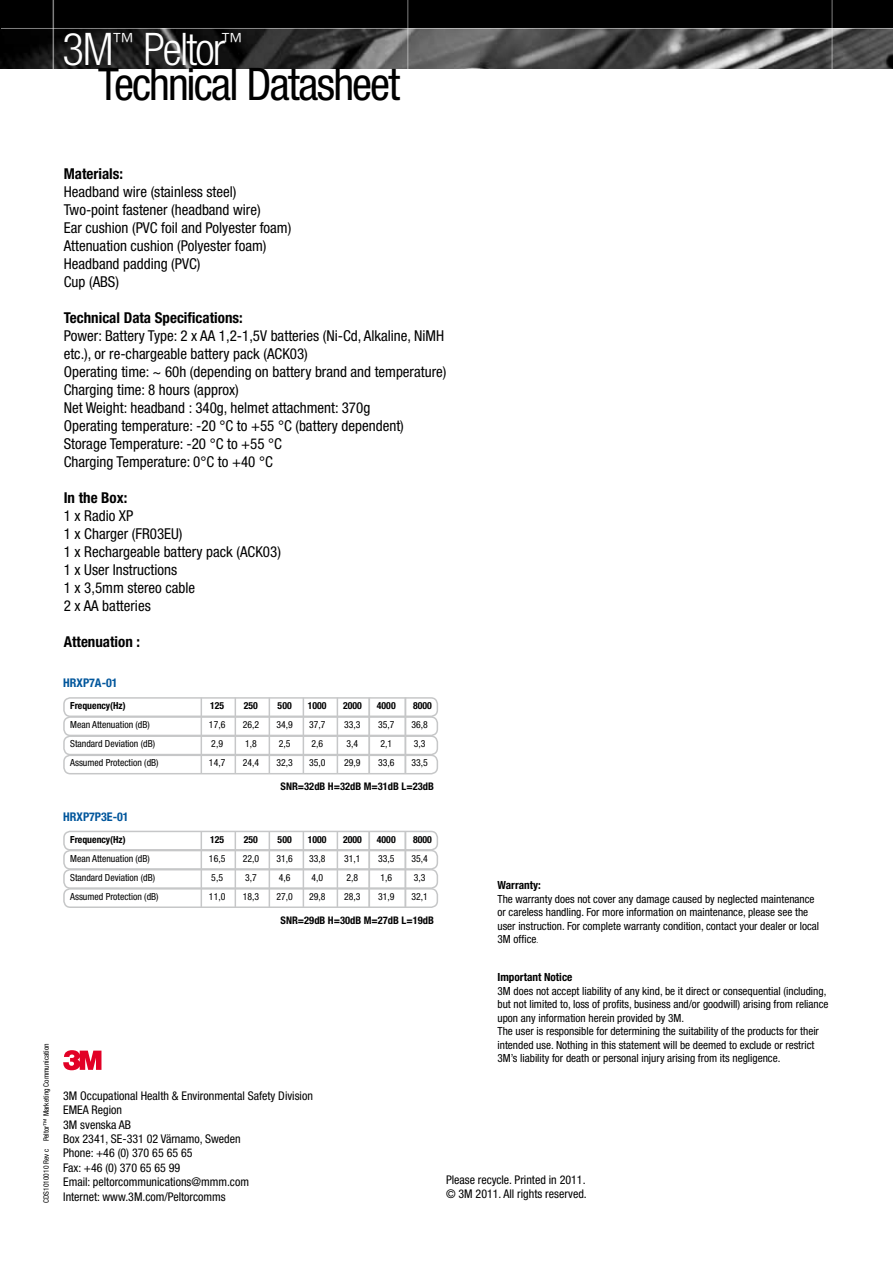
<style>
.page{position:relative;width:893px;height:1263px;background:#fff}
.page>*{position:absolute;margin:0;border:0;box-sizing:border-box;transform-origin:0 0}
.t1{font:condensed 45px/35.1px "Helvetica Neue LT Pro";letter-spacing:-.04em;color:#000}
.t2{font:condensed 15px/18px "Helvetica Neue LT Pro";color:#000}
.t3{font:700 condensed 15px "Helvetica Neue LT Pro";color:#000}
.t4{font:condensed 12px/14.4px "Helvetica Neue LT Pro";color:#000}
.t5{font:700 condensed 12px "Helvetica Neue LT Pro";color:#00569c}
.t6{font:condensed 11.25px/13.5px "Helvetica Neue LT Pro";color:#000}
.t7{font:700 condensed 11.25px "Helvetica Neue LT Pro";color:#000}
.t8{font:700 condensed 10.5px "Helvetica Neue LT Pro";color:#000}
.t9{font:condensed 9.75px "Helvetica Neue LT Pro";color:#000}
.t10{font:700 condensed 9.75px "Helvetica Neue LT Pro";color:#000}
.t11{font:condensed 7.5px "Helvetica Neue LT Pro";color:#000}
.s1{font-weight:300;color:#fff}
.s2{font-size:7.5px}
</style>
<div class="page">
<div style="left:0;top:0;width:893px;height:29px;background:#000"></div>
<img style="left:0;top:29px;width:893px;height:39px">
<hr style="left:832px;top:0;width:1px;height:76px;background:#fff">
<hr style="left:1px;top:28px;width:892px;height:1px;background:#fff">
<hr style="left:53px;top:0;width:1px;height:81px;background:#fff">
<hr style="left:407px;top:0;width:1px;height:99px;background:#fff">
<svg style="left:63px;top:1050px;width:38px;height:20px"></svg>
<hr style="left:201px;top:698px;width:1px;height:75px;background:#c6c7c8">
<hr style="left:235px;top:698px;width:1px;height:75px;background:#c6c7c8">
<hr style="left:269px;top:698px;width:1px;height:75px;background:#c6c7c8">
<hr style="left:303px;top:698px;width:1px;height:75px;background:#c6c7c8">
<hr style="left:337px;top:698px;width:1px;height:75px;background:#c6c7c8">
<div style="left:63px;top:697px;width:375px;height:20px;border:2px solid #c6c7c8;border-radius:6px"></div>
<div style="left:63px;top:716px;width:375px;height:20px;border:2px solid #c6c7c8;border-radius:6px"></div>
<div style="left:63px;top:735px;width:375px;height:20px;border:2px solid #c6c7c8;border-radius:6px"></div>
<div style="left:63px;top:754px;width:375px;height:20px;border:2px solid #c6c7c8;border-radius:6px"></div>
<hr style="left:369px;top:698px;width:1px;height:75px;background:#c6c7c8">
<hr style="left:405px;top:698px;width:1px;height:75px;background:#c6c7c8">
<hr style="left:201px;top:831px;width:1px;height:76px;background:#c6c7c8">
<hr style="left:235px;top:831px;width:1px;height:76px;background:#c6c7c8">
<hr style="left:269px;top:831px;width:1px;height:76px;background:#c6c7c8">
<hr style="left:303px;top:831px;width:1px;height:76px;background:#c6c7c8">
<hr style="left:337px;top:831px;width:1px;height:76px;background:#c6c7c8">
<div style="left:63px;top:831px;width:375px;height:19px;border:2px solid #c6c7c8;border-radius:6px"></div>
<div style="left:63px;top:850px;width:375px;height:20px;border:2px solid #c6c7c8;border-radius:6px"></div>
<div style="left:63px;top:869px;width:375px;height:20px;border:2px solid #c6c7c8;border-radius:6px"></div>
<div style="left:63px;top:888px;width:375px;height:20px;border:2px solid #c6c7c8;border-radius:6px"></div>
<hr style="left:369px;top:831px;width:1px;height:76px;background:#c6c7c8">
<hr style="left:405px;top:831px;width:1px;height:76px;background:#c6c7c8">
<h1 class="t1" style="left:98px;top:31px;width:304px;text-indent:-35px"><span class="s1">3M</span><sup>™</sup> <span class="s1">Peltor</span><sup>™<br></sup>Technical Datasheet</h1>
<p class="t11" style="left:42px;top:1203px;width:161px;rotate:-90deg">CDS1010010 Rev c Peltor™ Marketing Communication</p>
<p class="t3" style="left:64px;top:165px;width:61px">Materials:</p>
<p class="t2" style="left:64px;top:183px;width:229px">Headband wire (stainless steel)<br>Two-point fastener (headband wire)<br>Ear cushion (PVC foil and Polyester foam)<br>Attenuation cushion (Polyester foam)<br>Headband padding (PVC)<br>Cup (ABS)</p>
<p class="t3" style="left:64px;top:309px;width:181px">Technical Data Specifications:</p>
<p class="t2" style="left:64px;top:327px;width:384px">Power: Battery Type: 2 x AA 1,2-1,5V batteries (Ni-Cd, Alkaline, NiMH etc.), or re-chargeable battery pack (ACK03)<br>Operating time: ~ 60h (depending on battery brand and temperature)<br>Charging time: 8 hours (approx)<br>Net Weight: headband : 340g, helmet attachment: 370g<br>Operating temperature: -20 °C to +55 °C (battery dependent)<br>Storage Temperature: -20 °C to +55 °C<br>Charging Temperature: 0°C to +40 °C</p>
<p class="t3" style="left:64px;top:489px;width:65px">In the Box:</p>
<p class="t2" style="left:64px;top:507px;width:219px">1 x Radio XP<br>1 x Charger (FR03EU)<br>1 x Rechargeable battery pack (ACK03)<br>1 x User Instructions<br>1 x 3,5mm stereo cable<br>2 x AA batteries</p>
<p class="t3" style="left:64px;top:633px;width:78px">Attenuation :</p>
<p class="t5" style="left:63px;top:676px;width:56px">HRXP7A-01</p>
<p class="t10" style="left:70px;top:700px;width:57px">Frequency(Hz)</p>
<p class="t10" style="left:210px;top:700px;width:16px">125</p>
<p class="t10" style="left:244px;top:700px;width:16px">250</p>
<p class="t10" style="left:278px;top:700px;width:16px">500</p>
<p class="t10" style="left:308px;top:700px;width:20px">1000</p>
<p class="t10" style="left:343px;top:700px;width:20px">2000</p>
<p class="t10" style="left:377px;top:700px;width:20px">4000</p>
<p class="t10" style="left:413px;top:700px;width:20px">8000</p>
<p class="t9" style="left:70px;top:719px;width:81px">Mean Attenuation (dB)</p>
<p class="t9" style="left:209px;top:719px;width:18px">17,6</p>
<p class="t9" style="left:243px;top:719px;width:18px">26,2</p>
<p class="t9" style="left:276px;top:719px;width:18px">34,9</p>
<p class="t9" style="left:309px;top:719px;width:18px">37,7</p>
<p class="t9" style="left:344px;top:719px;width:18px">33,3</p>
<p class="t9" style="left:378px;top:719px;width:18px">35,7</p>
<p class="t9" style="left:411px;top:719px;width:18px">36,8</p>
<p class="t9" style="left:70px;top:738px;width:86px">Standard Deviation (dB)</p>
<p class="t9" style="left:211px;top:738px;width:13px">2,9</p>
<p class="t9" style="left:245px;top:738px;width:13px">1,8</p>
<p class="t9" style="left:279px;top:738px;width:13px">2,5</p>
<p class="t9" style="left:311px;top:738px;width:13px">2,6</p>
<p class="t9" style="left:347px;top:738px;width:13px">3,4</p>
<p class="t9" style="left:380px;top:738px;width:13px">2,1</p>
<p class="t9" style="left:414px;top:738px;width:13px">3,3</p>
<p class="t9" style="left:70px;top:757px;width:90px">Assumed Protection (dB)</p>
<p class="t9" style="left:209px;top:757px;width:18px">14,7</p>
<p class="t9" style="left:243px;top:757px;width:18px">24,4</p>
<p class="t9" style="left:276px;top:757px;width:18px">32,3</p>
<p class="t9" style="left:309px;top:757px;width:18px">35,0</p>
<p class="t9" style="left:344px;top:757px;width:18px">29,9</p>
<p class="t9" style="left:378px;top:757px;width:18px">33,6</p>
<p class="t9" style="left:411px;top:757px;width:18px">33,5</p>
<p class="t8" style="left:281px;top:780px;width:155px">SNR=32dB H=32dB M=31dB L=23dB</p>
<p class="t5" style="left:63px;top:809px;width:67px">HRXP7P3E-01</p>
<p class="t10" style="left:70px;top:833px;width:57px">Frequency(Hz)</p>
<p class="t10" style="left:210px;top:833px;width:16px">125</p>
<p class="t10" style="left:244px;top:833px;width:16px">250</p>
<p class="t10" style="left:278px;top:833px;width:16px">500</p>
<p class="t10" style="left:308px;top:833px;width:20px">1000</p>
<p class="t10" style="left:343px;top:833px;width:20px">2000</p>
<p class="t10" style="left:377px;top:833px;width:20px">4000</p>
<p class="t10" style="left:413px;top:833px;width:20px">8000</p>
<p class="t9" style="left:70px;top:853px;width:81px">Mean Attenuation (dB)</p>
<p class="t9" style="left:209px;top:853px;width:18px">16,5</p>
<p class="t9" style="left:243px;top:853px;width:18px">22,0</p>
<p class="t9" style="left:276px;top:853px;width:18px">31,6</p>
<p class="t9" style="left:309px;top:853px;width:18px">33,8</p>
<p class="t9" style="left:344px;top:853px;width:18px">31,1</p>
<p class="t9" style="left:378px;top:853px;width:18px">33,5</p>
<p class="t9" style="left:411px;top:853px;width:18px">35,4</p>
<p class="t9" style="left:70px;top:872px;width:86px">Standard Deviation (dB)</p>
<p class="t9" style="left:211px;top:872px;width:13px">5,5</p>
<p class="t9" style="left:245px;top:872px;width:13px">3,7</p>
<p class="t9" style="left:279px;top:872px;width:13px">4,6</p>
<p class="t9" style="left:311px;top:872px;width:13px">4,0</p>
<p class="t9" style="left:347px;top:872px;width:13px">2,8</p>
<p class="t9" style="left:380px;top:872px;width:13px">1,6</p>
<p class="t9" style="left:414px;top:872px;width:13px">3,3</p>
<p class="t9" style="left:70px;top:891px;width:90px">Assumed Protection (dB)</p>
<p class="t9" style="left:209px;top:891px;width:18px">11,0</p>
<p class="t9" style="left:243px;top:891px;width:18px">18,3</p>
<p class="t9" style="left:276px;top:891px;width:18px">27,0</p>
<p class="t9" style="left:309px;top:891px;width:18px">29,8</p>
<p class="t9" style="left:344px;top:891px;width:18px">28,3</p>
<p class="t9" style="left:378px;top:891px;width:18px">31,9</p>
<p class="t9" style="left:411px;top:891px;width:18px">32,1</p>
<p class="t8" style="left:281px;top:914px;width:155px">SNR=29dB H=30dB M=27dB L=19dB</p>
<p class="t7" style="left:497px;top:878px;width:45px">Warranty:</p>
<p class="t6" style="left:497px;top:892px;width:323px">The warranty does not cover any damage caused by neglected maintenance or careless handling. For more information on maintenance, please see the user instruction. For complete warranty condition, contact your dealer or local 3M office<span class="s2">.</span></p>
<p class="t7" style="left:497px;top:970px;width:76px">Important Notice</p>
<p class="t6" style="left:497px;top:984px;width:333px">3M does not accept liability of any kind, be it direct or consequential (including, but not limited to, loss of profits, business and/or goodwill) arising from reliance upon any information herein provided by 3M.<br>The user is responsible for determining the suitability of the products for their intended use. Nothing in this statement will be deemed to exclude or restrict 3M’s liability for death or personal injury arising from its negligence.</p>
<p class="t4" style="left:63px;top:1088px;width:251px">3M Occupational Health &amp; Environmental Safety Division<br>EMEA Region<br>3M svenska AB<br>Box 2341, SE-331 02 Värnamo, Sweden<br>Phone: +46 (0) 370 65 65 65<br>Fax: +46 (0) 370 65 65 99<br>Email: peltorcommunications@mmm.com<br>Internet: www.3M.com/Peltorcomms</p>
<p class="t4" style="left:446px;top:1172px;width:142px">Please recycle. Printed in 2011. © 3M 2011. All rights reserved.</p>
</div>
